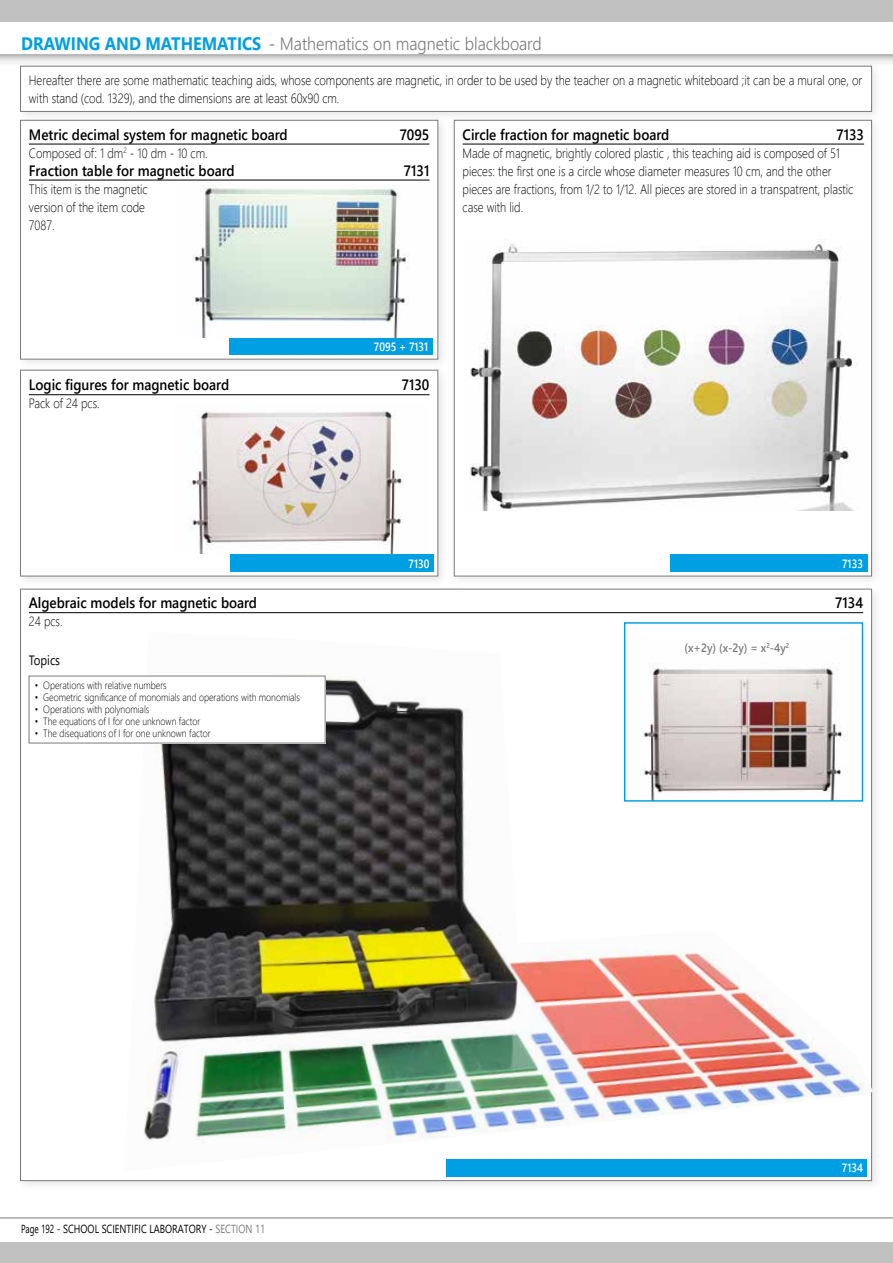
<style>
.page{position:relative;width:893px;height:1263px;background:#fff}
.page>*{position:absolute;margin:0;border:0;box-sizing:border-box;transform-origin:0 0}
.t1{font:300 18px "Segoe UI";color:#7c7b7b;scale:.9 1}
.t2{font:600 15px "Segoe UI";color:#000;scale:.9 1}
.t3{font:300 13.5px/18px "Segoe UI";color:#000;scale:.85 1}
.t4{font:13.5px "Segoe UI";color:#000;scale:.85 1}
.t5{font:600 12px "Segoe UI";color:#fff;scale:.85 1}
.t6{font:600 12px "Segoe UI";color:#7c7b7b;scale:.9 1}
.t7{font:11.7px "Segoe UI";color:#000;scale:.7 1}
.t8{font:300 10.5px "Segoe UI";color:#000;scale:.85 1}
.s1{font-weight:700;color:#009fe3}
.s2{font-weight:400}
.s3{color:#7c7b7b}
</style>
<div class="page">
<svg style="left:0;top:55px;width:893px;height:8px;background:#d5d5d5"></svg>
<div style="left:0;top:0;width:893px;height:21px;background:#c2c1c1"></div>
<hr style="left:0;top:1218px;width:893px;height:1px;background:#7c7b7b">
<div style="left:0;top:1242px;width:893px;height:21px;background:#c2c1c1"></div>
<div style="left:449px;top:115px;width:434px;height:472px;background:#000;opacity:.1"></div>
<div style="left:454px;top:120px;width:418px;height:456px;background:#fff;border:1px solid #7c7b7b"></div>
<div style="left:15px;top:365px;width:434px;height:222px;background:#000;opacity:.1"></div>
<div style="left:20px;top:370px;width:418px;height:206px;background:#fff;border:1px solid #7c7b7b"></div>
<img style="left:190px;top:411px;width:214px;height:143px">
<div style="left:15px;top:115px;width:434px;height:255px;background:#000;opacity:.1"></div>
<div style="left:20px;top:120px;width:418px;height:239px;background:#fff;border:1px solid #7c7b7b"></div>
<div style="left:15px;top:61px;width:868px;height:62px;background:#000;opacity:.1"></div>
<div style="left:20px;top:66px;width:852px;height:46px;background:#fff;border:1px solid #7c7b7b"></div>
<div style="left:670px;top:555px;width:197px;height:17px;background:#009fe3"></div>
<div style="left:229px;top:337px;width:204px;height:17px;background:#009fe3"></div>
<div style="left:230px;top:555px;width:204px;height:17px;background:#009fe3"></div>
<img style="left:194px;top:186px;width:215px;height:151px">
<hr style="left:29px;top:144px;width:400px;height:1px;background:#000">
<hr style="left:29px;top:180px;width:400px;height:1px;background:#000">
<hr style="left:29px;top:394px;width:400px;height:1px;background:#000">
<hr style="left:463px;top:144px;width:401px;height:1px;background:#000">
<div style="left:15px;top:584px;width:868px;height:608px;background:#000;opacity:.1"></div>
<div style="left:20px;top:589px;width:852px;height:592px;background:#fff;border:1px solid #7c7b7b"></div>
<img style="left:125px;top:632px;width:748px;height:539px">
<hr style="left:29px;top:612px;width:834px;height:1px;background:#000">
<div style="left:446px;top:1159px;width:421px;height:17px;background:#009fe3"></div>
<img style="left:626px;top:638px;width:235px;height:162px">
<div style="left:624px;top:622px;width:239px;height:180px;border:1px solid #009fe3"></div>
<div style="left:29px;top:676px;width:296px;height:67px;background:#fff"></div>
<img style="left:470px;top:240px;width:383px;height:270px">
<h1 class="t1" style="left:21px;top:26px;width:580px"><span class="s1">DRAWING AND MATHEMATICS</span> <span class="s2">-</span> Mathematics on magnetic blackboard</h1>
<p class="t3" style="left:29px;top:70px;width:982px">Hereafter there are some mathematic teaching aids, whose components are magnetic, in order to be used by the teacher on a magnetic whiteboard ;it can be a mural one, or with stand (cod. 1329), and the dimensions are at least 60x90 cm.</p>
<p class="t2" style="left:29px;top:120px;width:289px">Metric decimal system for magnetic board</p>
<p class="t2" style="left:400px;top:120px;width:35px">7095</p>
<p class="t3" style="left:29px;top:142px;width:212px">Composed of: 1 dm<sup>2</sup> - 10 dm - 10 cm.</p>
<p class="t2" style="left:29px;top:156px;width:230px">Fraction table for magnetic board</p>
<p class="t2" style="left:404px;top:156px;width:30px">7131</p>
<p class="t3" style="left:29px;top:178px;width:141px">This item is the magnetic version of the item code<br>7087.</p>
<p class="t2" style="left:463px;top:120px;width:231px">Circle fraction for magnetic board</p>
<p class="t2" style="left:836px;top:120px;width:32px">7133</p>
<p class="t3" style="left:463px;top:142px;width:461px">Made of magnetic, brightly colored plastic , this teaching aid is composed of 51 pieces: the first one is a circle whose diameter measures 10 cm, and the other pieces are fractions, from 1/2 to 1/12. All pieces are stored in a transpatrent, plastic case with lid.</p>
<p class="t5" style="left:374px;top:335px;width:66px">7095 + 7131</p>
<p class="t2" style="left:29px;top:371px;width:224px">Logic figures for magnetic board</p>
<p class="t2" style="left:402px;top:371px;width:32px">7130</p>
<p class="t3" style="left:29px;top:393px;width:85px">Pack of 24 pcs.</p>
<p class="t5" style="left:409px;top:552px;width:26px">7130</p>
<p class="t5" style="left:842px;top:552px;width:26px">7133</p>
<p class="t2" style="left:29px;top:589px;width:255px">Algebraic models for magnetic board</p>
<p class="t2" style="left:835px;top:589px;width:33px">7134</p>
<p class="t3" style="left:29px;top:611px;width:41px">24 pcs.</p>
<p class="t4" style="left:29px;top:648px;width:38px">Topics</p>
<p class="t6" style="left:685px;top:636px;width:118px">(x+2y) (x-2y) = x<sup>2</sup>-4y<sup>2</sup></p>
<p class="t8" style="left:35px;top:676px;width:157px">• Operations with relative numbers</p>
<p class="t8" style="left:35px;top:688px;width:313px">• Geometric significance of monomials and operations with monomials</p>
<p class="t8" style="left:35px;top:700px;width:136px">• Operations with polynomials</p>
<p class="t8" style="left:35px;top:712px;width:196px">• The equations of I for one unknown factor</p>
<p class="t8" style="left:35px;top:724px;width:208px">• The disequations of I for one unknown factor</p>
<p class="t7" style="left:21px;top:1217px;width:350px">Page 192 - SCHOOL SCIENTIFIC LABORATORY - <span class="s3">SECTION 11</span></p>
<p class="t5" style="left:842px;top:1156px;width:26px">7134</p>
</div>
